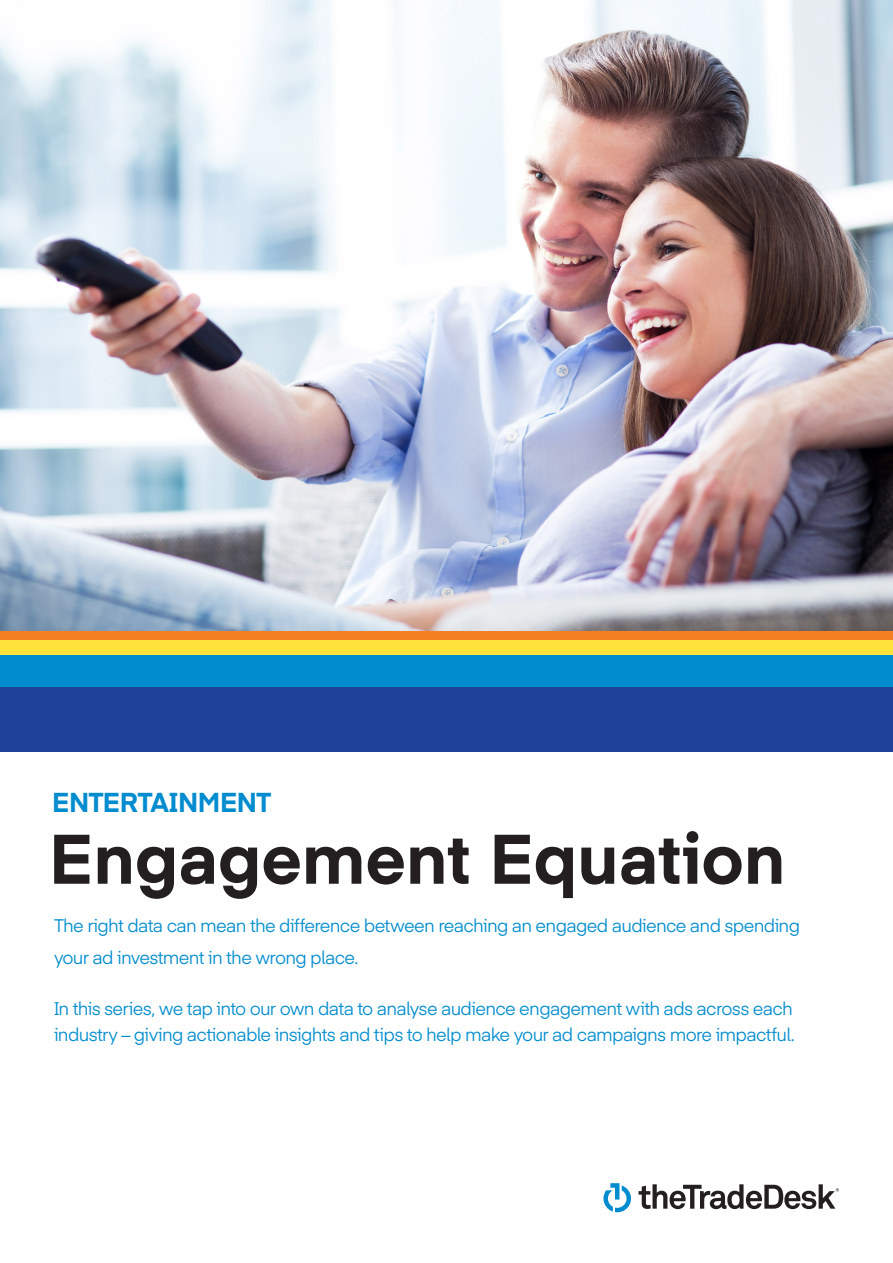
<style>
.page{position:relative;width:893px;height:1263px;background:#fff}
.page>*{position:absolute;margin:0;border:0;box-sizing:border-box;transform-origin:0 0}
.t1{font:700 69px "Eina 04";color:#231f20}
.Body_copy{font:700 27px "Eina 04";letter-spacing:-.015em;color:#008ccf}
.Body_copy-2{font:18px/25.5px "Eina 04";letter-spacing:-.04em;color:#008ccf}
</style>
<div class="page">
<img style="left:0;top:0;width:893px;height:631px">
<svg style="left:603px;top:1183px;width:28px;height:29px"></svg>
<svg style="left:638px;top:1184px;width:201px;height:25px"></svg>
<div style="left:0;top:639px;width:893px;height:17px;background:#ffe23a"></div>
<div style="left:0;top:631px;width:893px;height:8px;background:#f58023"></div>
<div style="left:0;top:656px;width:893px;height:32px;background:#008ccf"></div>
<div style="left:0;top:688px;width:893px;height:64px;background:#20419a"></div>
<p class="Body_copy" style="left:52px;top:782px;width:221px">ENTERTAINMENT</p>
<p class="t1" style="left:49px;top:808px;width:738px">Engagement Equation</p>
<p class="Body_copy-2" style="left:54px;top:911px;width:748px">The right data can mean the difference between reaching an engaged audience and spending</p>
<p class="Body_copy-2" style="left:54px;top:944px;width:306px">your ad investment in the wrong place.</p>
<p class="Body_copy-2" style="left:54px;top:995px;width:742px">In this series, we tap into our own data to analyse audience engagement with ads across each industry – giving actionable insights and tips to help make your ad campaigns more impactful.</p>
</div>
